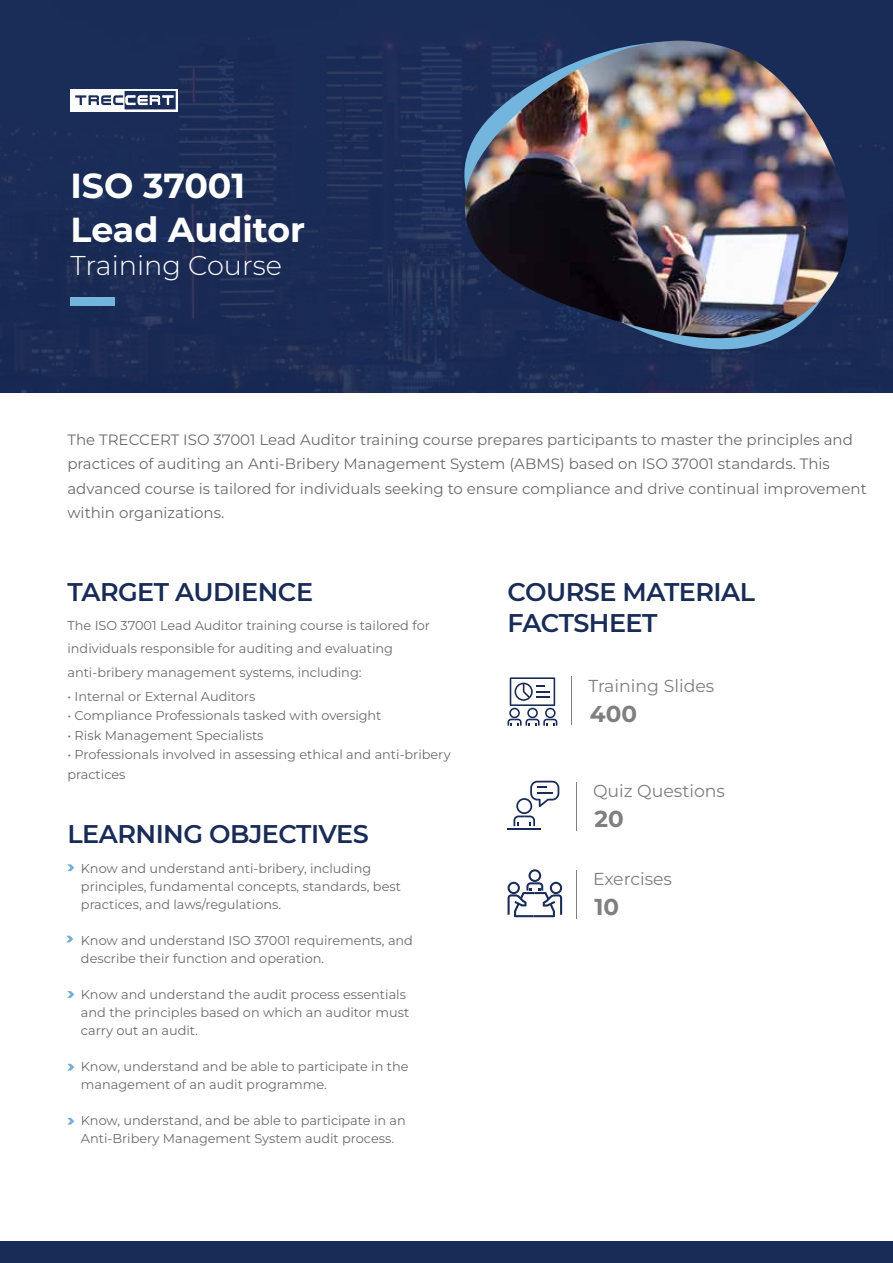
<style>
.page{position:relative;width:893px;height:1263px;background:#fff}
.page>*{position:absolute;margin:0;border:0;box-sizing:border-box;transform-origin:0 0}
.t1{font:700 34.8px/43.3px "Montserrat";color:#fff}
.t2{font:300 27.15px "Montserrat";color:#fff}
.t3{font:600 25.5px/31px "Montserrat";letter-spacing:-.02em;color:#192c57}
.t4{font:700 23.1px "Montserrat";color:#7f7f7f}
.t5{font:17.25px "Montserrat";color:#7f7f7f}
.t6{font:15px/24.6px "Montserrat";color:#6b6b6b}
.t7{font:12.9px/18px "Montserrat";color:#6b6b6b}
</style>
<div class="page">
<div style="left:0;top:0;width:893px;height:392px;background:#192c57"></div>
<svg style="left:70px;top:89px;width:108px;height:22px"></svg>
<svg style="left:75px;top:91px;width:101px;height:18px"></svg>
<div style="left:71px;top:297px;width:44px;height:9px;background:#73b5dd"></div>
<svg style="left:471px;top:40px;width:361px;height:315px"></svg>
<div style="left:0;top:1241px;width:893px;height:22px;background:#192c57"></div>
<svg style="left:66px;top:936px;width:7px;height:6px"></svg>
<svg style="left:67px;top:864px;width:7px;height:7px"></svg>
<svg style="left:67px;top:991px;width:7px;height:7px"></svg>
<svg style="left:67px;top:1064px;width:7px;height:7px"></svg>
<svg style="left:508px;top:677px;width:49px;height:49px"></svg>
<hr style="left:571px;top:676px;width:1px;height:49px;background:#7f7f7f">
<svg style="left:513px;top:781px;width:46px;height:45px"></svg>
<hr style="left:508px;top:828px;width:33px;height:2px;background:#192c57">
<hr style="left:576px;top:782px;width:1px;height:48px;background:#7f7f7f">
<svg style="left:508px;top:869px;width:54px;height:48px"></svg>
<hr style="left:576px;top:870px;width:1px;height:48px;background:#7f7f7f">
<img style="left:462px;top:41px;width:392px;height:299px">
<svg style="left:67px;top:1118px;width:7px;height:7px"></svg>
<h1 class="t1" style="left:71px;top:164px;width:236px">ISO 37001<br>Lead Auditor</h1>
<h2 class="t2" style="left:71px;top:247px;width:213px">Training Course</h2>
<p class="t6" style="left:67px;top:426px;width:801px">The TRECCERT ISO 37001 Lead Auditor training course prepares participants to master the principles and practices of auditing an Anti-Bribery Management System (ABMS) based on ISO 37001 standards. This advanced course is tailored for individuals seeking to ensure compliance and drive continual improvement within organizations.</p>
<h3 class="t3" style="left:67px;top:576px;width:247px">TARGET AUDIENCE</h3>
<p class="t7" style="left:67px;top:613px;width:364px;line-height:23.7px">The ISO 37001 Lead Auditor training course is tailored for individuals responsible for auditing and evaluating anti-bribery management systems, including:</p>
<p class="t7" style="left:67px;top:687px;width:189px">• Internal or External Auditors</p>
<p class="t7" style="left:67px;top:706px;width:316px">• Compliance Professionals tasked with oversight</p>
<p class="t7" style="left:67px;top:726px;width:198px">• Risk Management Specialists</p>
<p class="t7" style="left:67px;top:744px;width:385px;line-height:19.5px">• Professionals involved in assessing ethical and anti-bribery practices</p>
<h3 class="t3" style="left:67px;top:817px;width:303px">LEARNING OBJECTIVES</h3>
<p class="t7" style="left:81px;top:859px;width:321px">Know and understand anti-bribery, including principles, fundamental concepts, standards, best practices, and laws/regulations.</p>
<p class="t7" style="left:81px;top:931px;width:334px">Know and understand ISO 37001 requirements, and describe their function and operation.</p>
<p class="t7" style="left:81px;top:985px;width:330px">Know and understand the audit process essentials and the principles based on which an auditor must carry out an audit.</p>
<p class="t7" style="left:81px;top:1057px;width:329px">Know, understand and be able to participate in the management of an audit programme.</p>
<p class="t7" style="left:81px;top:1111px;width:326px">Know, understand, and be able to participate in an<br>Anti-Bribery Management System audit process.</p>
<h3 class="t3" style="left:508px;top:576px;width:249px">COURSE MATERIAL<br>FACTSHEET</h3>
<h3 class="t5" style="left:588px;top:673px;width:127px">Training Slides</h3>
<h3 class="t4" style="left:590px;top:698px;width:49px">400</h3>
<h3 class="t5" style="left:593px;top:779px;width:134px">Quiz Questions</h3>
<h3 class="t4" style="left:594px;top:803px;width:31px">20</h3>
<h3 class="t5" style="left:593px;top:867px;width:81px">Exercises</h3>
<h3 class="t4" style="left:594px;top:891px;width:26px">10</h3>
</div>
